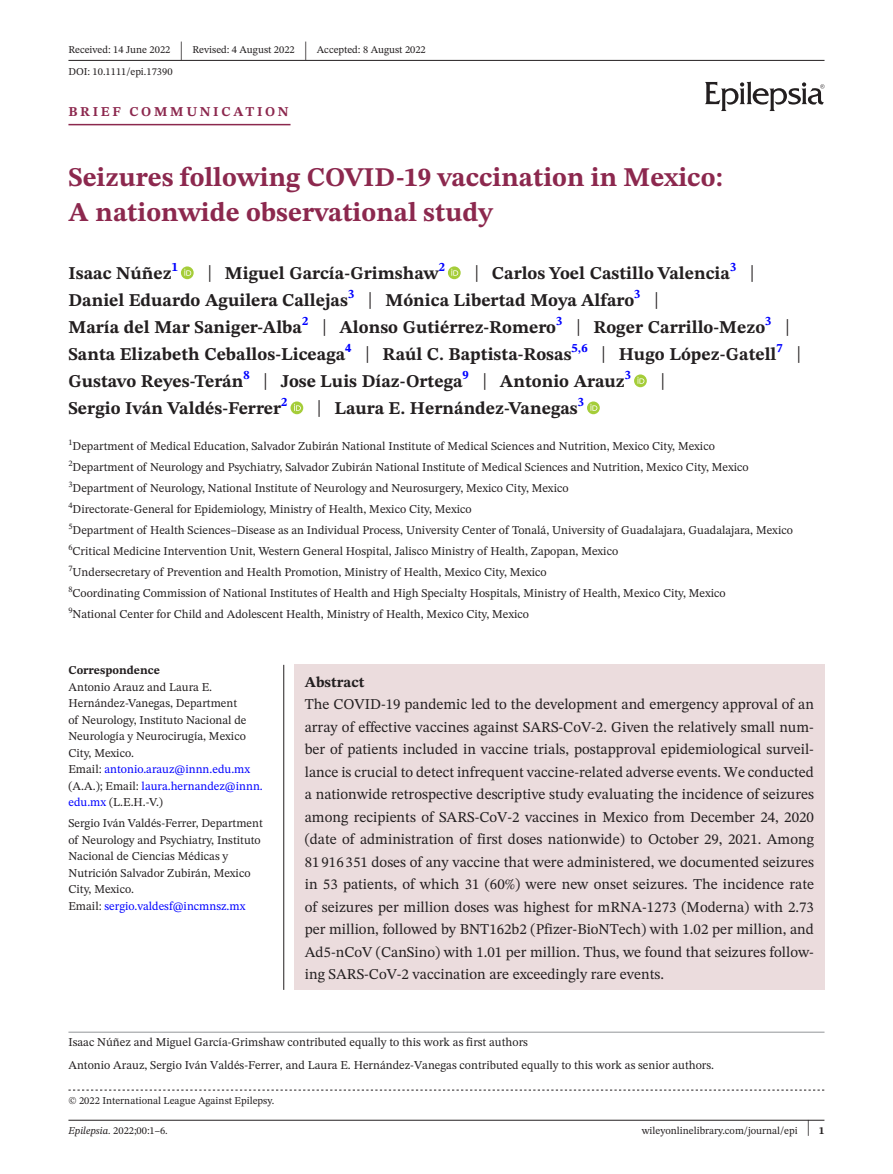
<style>
.page{position:relative;width:893px;height:1174px;background:#fff}
.page>*{position:absolute;margin:0;border:0;box-sizing:border-box;transform-origin:0 0}
.t1{font:700 27px/34.5px "STIX Two Text";color:#8c284e}
.t2{font:25.65px "STIX Two Text";color:#231f20;scale:.49 1}
.t3{font:23.4px "STIX Two Text";color:#231f20;scale:.77 1}
.t4{font:700 18px/27px "STIX Two Text";color:#231f20}
.t5{font:15px/22.5px "STIX Two Text";color:#231f20;text-align:justify}
.t6{font:700 15px "STIX Two Text";color:#231f20}
.t7{font:700 13.5px "STIX Two Text";letter-spacing:.2em;color:#8c284e}
.t8{font:700 12.6px "STIX Two Text";color:#00f}
.t9{font:12px/16.5px "STIX Two Text";color:#231f20}
.t10{font:700 12px "STIX Two Text";color:#231f20}
.t11{font:10.5px "STIX Two Text";color:#231f20}
.t12{font:8.4px "STIX Two Text";color:#231f20}
.s1{font-weight:400;font-size:23.4px}
.s2{color:#00f}
.s3{font-style:italic}
.s4{font-size:22.2px}
.s5{font-weight:700}
</style>
<div class="page">
<hr style="left:68px;top:1119px;width:756px;height:1px;background:#231f20">
<svg style="left:705px;top:81px;width:119px;height:30px"></svg>
<hr style="left:68px;top:60px;width:756px;height:1px;background:#231f20">
<hr style="left:68px;top:124px;width:222px;height:1px;background:#8c284e">
<svg style="left:181px;top:266px;width:13px;height:13px"></svg>
<svg style="left:184px;top:269px;width:7px;height:7px"></svg>
<svg style="left:448px;top:266px;width:13px;height:13px"></svg>
<svg style="left:451px;top:269px;width:7px;height:7px"></svg>
<svg style="left:634px;top:374px;width:13px;height:13px"></svg>
<svg style="left:637px;top:377px;width:7px;height:7px"></svg>
<div style="left:291px;top:401px;width:12px;height:13px;background:#a5cd39;border-radius:50%"></div>
<svg style="left:294px;top:404px;width:7px;height:7px"></svg>
<svg style="left:587px;top:401px;width:13px;height:13px"></svg>
<svg style="left:590px;top:404px;width:7px;height:7px"></svg>
<svg style="left:68px;top:1089px;width:756px;height:1px"></svg>
<hr style="left:68px;top:1031px;width:756px;height:1px;background:#939598">
<div style="left:294px;top:665px;width:530px;height:325px;background:#ebdcdd"></div>
<hr style="left:283px;top:665px;width:1px;height:325px;background:#231f20">
<p class="t11" style="left:68px;top:42px;width:103px">Received: 14 June 2022</p>
<h2 class="t2" style="left:180px;top:32px;width:8px">|</h2>
<p class="t11" style="left:193px;top:42px;width:104px">Revised: 4 August 2022</p>
<h2 class="t2" style="left:304px;top:32px;width:8px">|</h2>
<p class="t11" style="left:317px;top:42px;width:110px">Accepted: 8 August 2022</p>
<p class="t11" style="left:68px;top:64px;width:106px">DOI: 10.1111/epi.17390</p>
<p class="t7" style="left:68px;top:101px;width:222px">BRIEF COMMUNICATION</p>
<h1 class="t1" style="left:68px;top:161px;width:656px">Seizures following COVID-19 vaccination in Mexico:<br>A nationwide observational study</h1>
<h3 class="t4" style="left:68px;top:260px;width:111px">Isaac Núñez<sup>1</sup></h3>
<h3 class="t4" style="left:207px;top:260px;width:239px"><span class="s1">|</span> Miguel García-Grimshaw<sup>2</sup></h3>
<p class="t4" style="left:68px;top:260px;width:734px;text-indent:406px"><span class="s1">|</span> Carlos Yoel Castillo Valencia<sup>3</sup> <span class="s1">| </span>Daniel Eduardo Aguilera Callejas<sup>3</sup> <span class="s1">|</span> Mónica Libertad Moya Alfaro<sup>3</sup> <span class="s1">|<br></span>María del Mar Saniger-Alba<sup>2</sup> <span class="s1">|</span> Alonso Gutiérrez-Romero<sup>3</sup> <span class="s1">|</span> Roger Carrillo-Mezo<sup>3</sup> <span class="s1">| </span>Santa Elizabeth Ceballos-Liceaga<sup>4</sup> <span class="s1">|</span> Raúl C. Baptista-Rosas<sup>5,6</sup> <span class="s1">|</span> Hugo López-Gatell<sup>7</sup> <span class="s1">| </span>Gustavo Reyes-Terán<sup>8</sup> <span class="s1">|</span> Jose Luis Díaz-Ortega<sup>9</sup> <span class="s1">|</span> Antonio Arauz<sup>3</sup></p>
<h3 class="t3" style="left:660px;top:365px;width:8px">|</h3>
<h3 class="t4" style="left:68px;top:395px;width:221px">Sergio Iván Valdés-Ferrer<sup>2</sup></h3>
<h3 class="t4" style="left:317px;top:395px;width:262px"><span class="s1">|</span> Laura E. Hernández-Vanegas</h3>
<p class="t8" style="left:578px;top:393px;width:8px">3</p>
<p class="t12" style="left:68px;top:436px;width:6px">1</p>
<p class="t9" style="left:73px;top:438px;width:644px">Department of Medical Education, Salvador Zubirán National Institute of Medical Sciences and Nutrition, Mexico City, Mexico</p>
<p class="t12" style="left:68px;top:457px;width:6px">2</p>
<p class="t9" style="left:73px;top:459px;width:678px">Department of Neurology and Psychiatry, Salvador Zubirán National Institute of Medical Sciences and Nutrition, Mexico City, Mexico</p>
<p class="t12" style="left:68px;top:478px;width:6px">3</p>
<p class="t9" style="left:73px;top:480px;width:498px">Department of Neurology, National Institute of Neurology and Neurosurgery, Mexico City, Mexico</p>
<p class="t12" style="left:68px;top:499px;width:6px">4</p>
<p class="t9" style="left:73px;top:501px;width:401px">Directorate-General for Epidemiology, Ministry of Health, Mexico City, Mexico</p>
<p class="t12" style="left:68px;top:520px;width:6px">5</p>
<p class="t9" style="left:73px;top:522px;width:722px">Department of Health Sciences–Disease as an Individual Process, University Center of Tonalá, University of Guadalajara, Guadalajara, Mexico</p>
<p class="t12" style="left:68px;top:541px;width:6px">6</p>
<p class="t9" style="left:73px;top:543px;width:547px">Critical Medicine Intervention Unit, Western General Hospital, Jalisco Ministry of Health, Zapopan, Mexico</p>
<p class="t12" style="left:68px;top:562px;width:6px">7</p>
<p class="t9" style="left:73px;top:564px;width:476px">Undersecretary of Prevention and Health Promotion, Ministry of Health, Mexico City, Mexico</p>
<p class="t12" style="left:68px;top:583px;width:6px">8</p>
<p class="t9" style="left:73px;top:585px;width:655px">Coordinating Commission of National Institutes of Health and High Specialty Hospitals, Ministry of Health, Mexico City, Mexico</p>
<p class="t12" style="left:68px;top:604px;width:6px">9</p>
<p class="t9" style="left:73px;top:606px;width:458px">National Center for Child and Adolescent Health, Ministry of Health, Mexico City, Mexico</p>
<p class="t10" style="left:68px;top:661px;width:93px">Correspondence</p>
<p class="t9" style="left:68px;top:678px;width:196px">Antonio Arauz and Laura E.<br>Hernández-Vanegas, Department<br>of Neurology, Instituto Nacional de<br>Neurología y Neurocirugía, Mexico<br>City, Mexico.<br>Email: <span class="s2">antonio.arauz@innn.edu.mx </span>(A.A.); Email: <span class="s2">laura.hernandez@innn. edu.mx</span> (L.E.H.-V.)</p>
<p class="t9" style="left:68px;top:814px;width:196px">Sergio Iván Valdés-Ferrer, Department of Neurology and Psychiatry, Instituto Nacional de Ciencias Médicas y Nutrición Salvador Zubirán, Mexico City, Mexico.<br>Email: <span class="s2">sergio.valdesf@incmnsz.mx</span></p>
<p class="t6" style="left:305px;top:671px;width:61px">Abstract</p>
<p class="t5" style="left:305px;top:693px;width:511px">The COVID-19 pandemic led to the development and emergency approval of an array of effective vaccines against SARS-CoV-2. Given the relatively small num&shy;ber of patients included in vaccine trials, postapproval epidemiological surveil&shy;lance is crucial to detect infrequent vaccine-related adverse events. We conducted a nationwide retrospective descriptive study evaluating the incidence of seizures among recipients of SARS-CoV-2 vaccines in Mexico from December 24, 2020 (date of administration of first doses nationwide) to October 29, 2021. Among 81 916 351 doses of any vaccine that were administered, we documented seizures in 53 patients, of which 31 (60%) were new onset seizures. The incidence rate of seizures per million doses was highest for mRNA-1273 (Moderna) with 2.73 per million, followed by BNT162b2 (Pfizer-BioNTech) with 1.02 per million, and Ad5-nCoV (CanSino) with 1.01 per million. Thus, we found that seizures follow&shy;ing SARS-CoV-2 vaccination are exceedingly rare events.</p>
<p class="t9" style="left:68px;top:1030px;width:647px;line-height:22.5px">Isaac Núñez and Miguel García-Grimshaw contributed equally to this work as first authors<br>Antonio Arauz, Sergio Iván Valdés-Ferrer, and Laura E. Hernández-Vanegas contributed equally to this work as senior authors.</p>
<p class="t11" style="left:68px;top:1093px;width:207px">© 2022 International League Against Epilepsy.</p>
<p class="t11" style="left:68px;top:1123px;width:101px"><span class="s3">Epilepsia.</span> 2022;00:1–6.</p>
<p class="t11" style="left:642px;top:1123px;width:184px">wileyonlinelibrary.com/journal/epi <span class="s4">|</span> <span class="s5">1</span></p>
</div>
